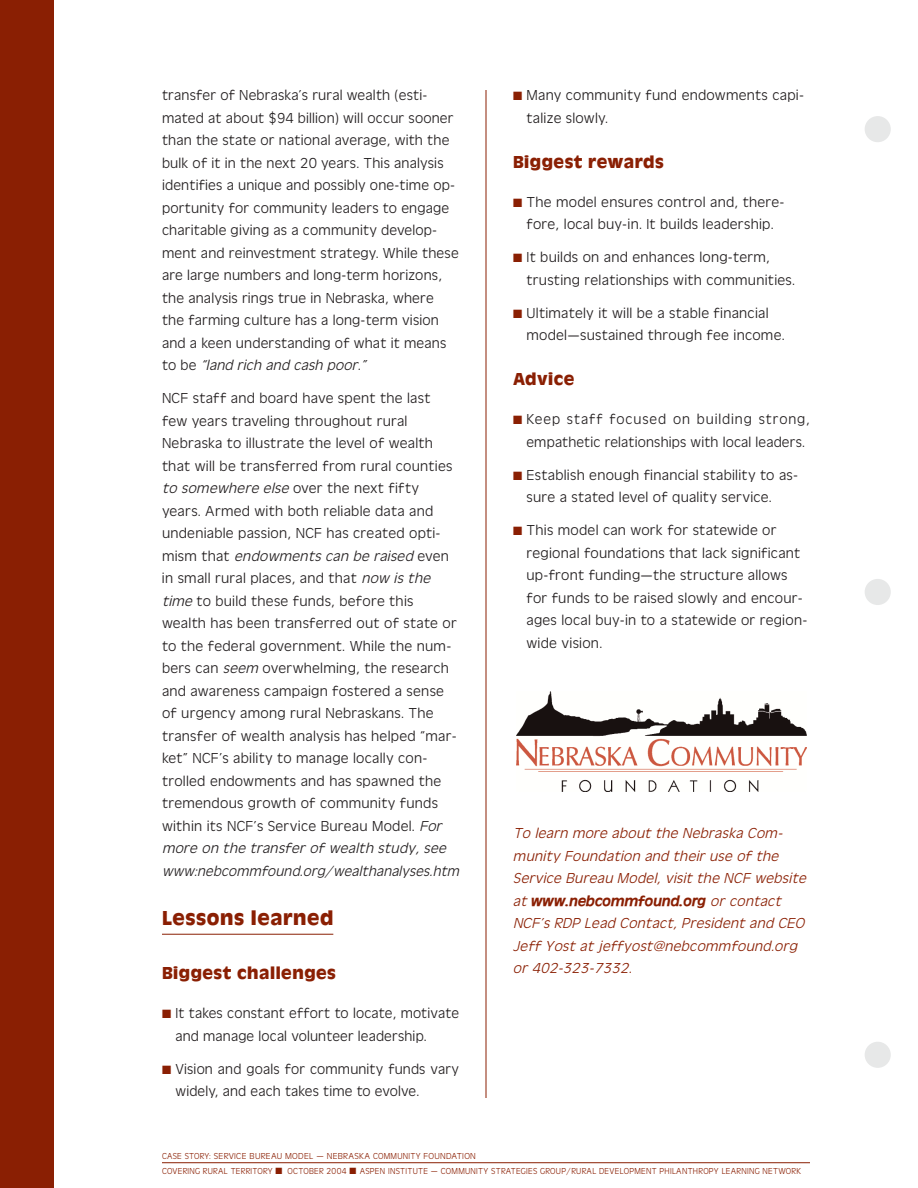
<style>
.page{position:relative;width:918px;height:1188px;background:#fff}
.page>*{position:absolute;margin:0;border:0;box-sizing:border-box;transform-origin:0 0}
.t1{font:700 21px "Antique Oli T";letter-spacing:.03em;color:#8a1f03}
.t2{font:700 18px "Antique Oli T";letter-spacing:.03em;color:#8a1f03}
.t3{font:15px/22.5px "Antique Oli T Ligh";letter-spacing:.015em;color:#231f20;scale:1.05 1}
.t4{font:15px/22.5px "Antique Oli T Ligh";letter-spacing:.015em;color:#231f20;scale:1.04 1}
.t5{font:15px/22.5px "Antique Oli T Ligh";letter-spacing:.015em;color:#231f20}
.t6{font:italic 15px/22.5px "Antique Oli T Ligh";color:#8a1f03;scale:1.05 1}
.t7{font:italic 500 15px "Antique Oli T";letter-spacing:.015em;color:#8a1f03;scale:1.05 1}
.t8{font:9px/15px "Antique Oli T Ligh";letter-spacing:.03em;color:#8a1f03}
.s1{font-style:italic}
.s2{color:#8a1f03}
.s3{font-family:"Antique Oli T Ligh";font-weight:400}
</style>
<div class="page">
<hr style="left:162px;top:934px;width:171px;height:1px;background:#8a1f03">
<div style="left:0;top:0;width:54px;height:1188px;background:#8a1f03"></div>
<div style="left:865px;top:116px;width:26px;height:26px;background:#e7e8e8;border-radius:50%"></div>
<div style="left:865px;top:579px;width:26px;height:26px;background:#e7e8e8;border-radius:50%"></div>
<div style="left:865px;top:1042px;width:26px;height:26px;background:#e7e8e8;border-radius:50%"></div>
<hr style="left:486px;top:90px;width:1px;height:1008px;background:#8a1f03">
<hr style="left:162px;top:1162px;width:648px;height:1px;background:#8a1f03">
<img style="left:517px;top:691px;width:289px;height:100px">
<p class="t4" style="left:162px;top:84px;width:287px">transfer of Nebraska’s rural wealth (esti&shy;mated at about $94 billion) will occur sooner than the state or national average, with the bulk of it in the next 20 years. This analysis identifies a unique and possibly one-time op&shy;portunity for community leaders to engage charitable giving as a community develop&shy;ment and reinvestment strategy. While these are large numbers and long-term horizons, the analysis rings true in Nebraska, where the farming culture has a long-term vision and a keen understanding of what it means<br>t o b e <span class="s1">“land rich and cash poor.”</span></p>
<p class="t3" style="left:162px;top:387px;width:287px">NCF staff and board have spent the last<br>few years traveling throughout rural Nebraska to illustrate the level of wealth that will be transferred from rural counties <span class="s1">to somewhere else</span> over the next fifty years. Armed with both reliable data and undeniable passion, NCF has created opti-<br>m i s m t h a t <span class="s1">endowments can be raised</span> eve n in small rural places, and that <span class="s1">now is the time</span>to build these funds, before this<br>wealth has been transferred out of state or to the federal government. While the num&shy;bers can <span class="s1">seem</span>overwhelming, the research and awareness campaign fostered a sense of urgency among rural Nebraskans. The transfer of wealth analysis has helped “mar&shy;ket” NCF’s ability to manage locally con&shy;trolled endowments and has spawned the tremendous growth of community funds within its NCF’s Service Bureau Model. <span class="s1">For more on the transfer of wealth study, see www:nebcommfound.org/wealthanalyses.htm</span></p>
<h1 class="t1" style="left:162px;top:910px;width:173px">Lessons learned</h1>
<p class="t2" style="left:162px;top:966px;width:175px">Biggest challenges</p>
<p class="t5" style="left:176px;top:1002px;width:285px;text-indent:-14px"><span class="s2">■</span> It takes constant effort to locate, motivate and manage local volunteer leadership.</p>
<p class="t5" style="left:176px;top:1058px;width:285px;text-indent:-14px"><span class="s2">■</span> Vision and goals for community funds vary widely, and each takes time to evolve.</p>
<p class="t3" style="left:526px;top:84px;width:266px;text-indent:-14px"><span class="s2">■</span> Many community fund endowments capi&shy;talize slowly.</p>
<p class="t2" style="left:513px;top:155px;width:152px">Biggest rewards</p>
<p class="t3" style="left:513px;top:191px;width:260px;text-align:center"><span class="s2">■</span> The model ensures control and, there&shy;fore, local buy-in. It builds leadership.</p>
<p class="t3" style="left:526px;top:246px;width:257px;text-indent:-14px"><span class="s2">■</span> It builds on and enhances long-term, trusting relationships with communities.</p>
<p class="t3" style="left:526px;top:302px;width:247px;text-indent:-14px"><span class="s2">■</span> Ultimately it will be a stable financial model—sustained through fee income.</p>
<p class="t2" style="left:513px;top:372px;width:63px">Advice</p>
<p class="t5" style="left:513px;top:408px;width:299px;text-align:center"><span class="s2">■</span> Keep staff focused on building strong, empathetic relationships with local leaders.</p>
<p class="t3" style="left:526px;top:464px;width:260px;text-indent:-14px"><span class="s2">■</span> Establish enough financial stability to as&shy;sure a stated level of quality service.</p>
<p class="t3" style="left:526px;top:519px;width:269px;text-indent:-14px"><span class="s2">■</span> This model can work for statewide or regional foundations that lack significant up-front funding—the structure allows for funds to be raised slowly and encour&shy;ages local buy-in to a statewide or region&shy;wide vision.</p>
<p class="t6" style="left:513px;top:822px;width:283px">To learn more about the Nebraska Com&shy;munity Foundation and their use of the<br>Service Bureau Model, visit the NCF website</p>
<p class="t7" style="left:513px;top:895px;width:259px"><span class="s3">at</span> www.nebcommfound.org <span class="s3">or contact</span></p>
<p class="t6" style="left:513px;top:912px;width:282px">NCF’s RDP Lead Contact, President and CEO<br>Jeff Yost at jeffyost@nebcommfound.org or 402-323-7332.</p>
<p class="t8" style="left:162px;top:1149px;width:641px">CASE STORY: SERVICE BUREAU MODEL — NEBRASKA COMMUNITY FOUNDATION<br>COVERING RURAL TERRITORY ■ OCTOBER 2004 ■ ASPEN INSTITUTE — COMMUNITY STRATEGIES GROUP/RURAL DEVELOPMENT PHILANTHROPY LEARNING NETWORK</p>
</div>
